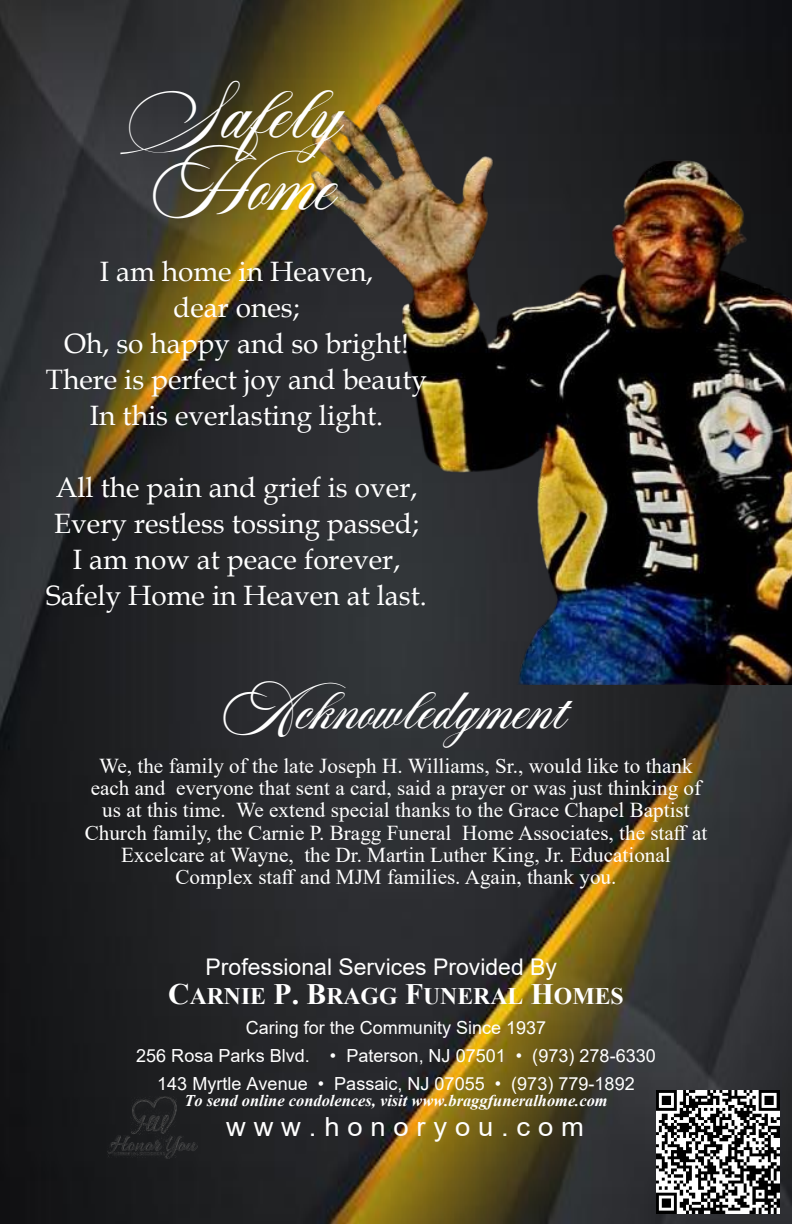
<style>
.page{position:relative;width:792px;height:1224px;background:#fff}
.page>*{position:absolute;margin:0;border:0;box-sizing:border-box;transform-origin:0 0}
.t1{font:700 50px/72px "Aston Script";color:#fff;text-align:center}
.t2{font:700 38.4px "Aston Script";color:#fff}
.t3{font:28px/36px "Book Antiqua";color:#fff;text-align:center}
.t4{font:26.4px "Arial";color:#fff;scale:1.04 1}
.t5{font:700 23.8px "Times New Roman";color:#fff}
.t6{font:23px "Arial";color:#fff}
.t7{font:21.2px/22px "Times New Roman";color:#fff;text-align:center}
.t8{font:18px/27.8px "Arial";color:#fff;text-align:center}
.t9{font:italic 700 16.4px "Times New Roman";color:#fff}
.s1{font-size:29.6px}
</style>
<div class="page">
<img style="left:0;top:0;width:792px;height:1224px">
<img style="left:107px;top:1096px;width:90px;height:63px">
<img style="left:305px;top:72px;width:487px;height:612px">
<img style="left:656px;top:1091px;width:123px;height:122px">
<h1 class="t1" style="left:130px;top:84px;width:215px">Safely<br>Home</h1>
<h3 class="t3" style="left:46px;top:257px;width:383px">I am home in Heaven,<br>dear ones;<br>Oh, so happy and so bright!<br>There is perfect joy and beauty<br>In this everlasting light.</h3>
<h3 class="t3" style="left:46px;top:473px;width:382px">All the pain and grief is over,<br>Every restless tossing passed;<br>I am now at peace forever,<br>Safely Home in Heaven at last.</h3>
<h2 class="t2" style="left:224px;top:693px;width:346px">Acknowledgment</h2>
<p class="t7" style="left:85px;top:757px;width:624px">We, the family of the late Joseph H. Williams, Sr., would like to thank each and everyone that sent a card, said a prayer or was just thinking of us at this time. We extend special thanks to the Grace Chapel Baptist Church family, the Carnie P. Bragg Funeral Home Associates, the staff at Excelcare at Wayne, the Dr. Martin Luther King, Jr. Educational Complex staff and MJM families. Again, thank you.</p>
<p class="t6" style="left:206px;top:958px;width:353px">Professional Services Provided By</p>
<p class="t5" style="left:168px;top:988px;width:457px"><span class="s1">C</span>ARNIE <span class="s1">P. B</span>RAGG <span class="s1">F</span>UNERAL <span class="s1">H</span>OMES</p>
<p class="t8" style="left:136px;top:1015px;width:521px">Caring for the Community Since 1937<br>256 Rosa Parks Blvd. • Paterson, NJ 07501 • (973) 278-6330<br>143 Myrtle Avenue • Passaic, NJ 07055 • (973) 779-1892</p>
<p class="t9" style="left:184px;top:1095px;width:425px">To send online condolences, visit www.braggfuneralhome.com</p>
<p class="t4" style="left:226px;top:1116px;width:346px">w w w . h o n o r y o u . c o m</p>
</div>
